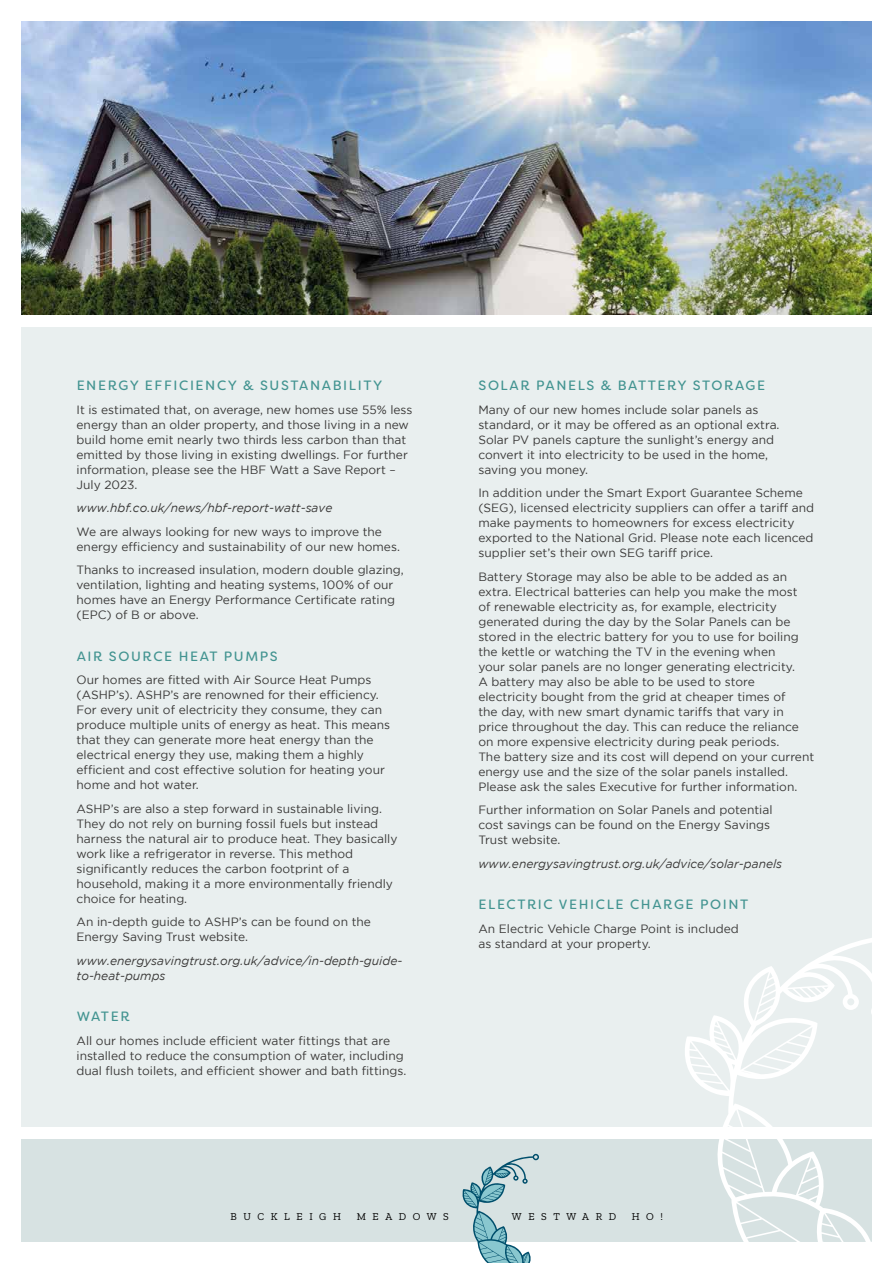
<style>
.page{position:relative;width:893px;height:1263px;background:#fff}
.page>*{position:absolute;margin:0;border:0;box-sizing:border-box;transform-origin:0 0}
.t1{font:13.5px "Filson Soft";letter-spacing:.12em;color:#439491}
.t2{font:12px/15px "Gotham";color:#3a3938}
.t3{font:italic 12px/15px "Gotham";color:#3a3938}
.t4{font:10.5px "Zilla Slab";letter-spacing:.63em;color:#000}
</style>
<div class="page">
<div style="left:21px;top:1140px;width:851px;height:102px;background:#d7e2e2"></div>
<div style="left:21px;top:327px;width:851px;height:800px;background:#e9efef"></div>
<svg style="left:462px;top:1154px;width:77px;height:109px"></svg>
<svg style="left:680px;top:938px;width:192px;height:304px"></svg>
<img style="left:21px;top:21px;width:851px;height:294px">
<p class="t1" style="left:77px;top:377px;width:307px">ENERGY EFFICIENCY &amp; SUSTANABILITY</p>
<p class="t2" style="left:77px;top:402px;width:337px">It is estimated that, on average, new homes use 55% less energy than an older property, and those living in a new build home emit nearly two thirds less carbon than that emitted by those living in existing dwellings. For further information, please see the HBF Watt a Save Report – July 2023.</p>
<p class="t3" style="left:77px;top:501px;width:257px">www.hbf.co.uk/news/hbf-report-watt-save</p>
<p class="t2" style="left:77px;top:524px;width:325px">We are always looking for new ways to improve the energy efficiency and sustainability of our new homes.</p>
<p class="t2" style="left:77px;top:562px;width:329px">Thanks to increased insulation, modern double glazing, ventilation, lighting and heating systems, 100% of our homes have an Energy Performance Certificate rating (EPC) of B or above.</p>
<p class="t1" style="left:77px;top:647px;width:203px">AIR SOURCE HEAT PUMPS</p>
<p class="t2" style="left:77px;top:672px;width:315px">Our homes are fitted with Air Source Heat Pumps (ASHP’s). ASHP’s are renowned for their efficiency.<br>For every unit of electricity they consume, they can produce multiple units of energy as heat. This means that they can generate more heat energy than the electrical energy they use, making them a highly efficient and cost effective solution for heating your home and hot water.</p>
<p class="t2" style="left:77px;top:801px;width:322px">ASHP’s are also a step forward in sustainable living.<br>They do not rely on burning fossil fuels but instead harness the natural air to produce heat. They basically work like a refrigerator in reverse. This method significantly reduces the carbon footprint of a household, making it a more environmentally friendly choice for heating.</p>
<p class="t2" style="left:77px;top:914px;width:296px">An in-depth guide to ASHP’s can be found on the<br>Energy Saving Trust website.</p>
<p class="t3" style="left:77px;top:953px;width:327px">www.energysavingtrust.org.uk/advice/in-depth-guide&shy;to-heat-pumps</p>
<p class="t1" style="left:77px;top:1008px;width:54px">WATER</p>
<p class="t2" style="left:77px;top:1033px;width:331px">All our homes include efficient water fittings that are installed to reduce the consumption of water, including dual flush toilets, and efficient shower and bath fittings.</p>
<p class="t1" style="left:478px;top:377px;width:288px">SOLAR PANELS &amp; BATTERY STORAGE</p>
<p class="t2" style="left:478px;top:402px;width:303px">Many of our new homes include solar panels as standard, or it may be offered as an optional extra.<br>Solar PV panels capture the sunlight’s energy and convert it into electricity to be used in the home, saving you money.</p>
<p class="t2" style="left:478px;top:485px;width:337px">In addition under the Smart Export Guarantee Scheme (SEG), licensed electricity suppliers can offer a tariff and make payments to homeowners for excess electricity exported to the National Grid. Please note each licenced supplier set’s their own SEG tariff price.</p>
<p class="t2" style="left:478px;top:569px;width:337px">Battery Storage may also be able to be added as an extra. Electrical batteries can help you make the most<br>of renewable electricity as, for example, electricity generated during the day by the Solar Panels can be stored in the electric battery for you to use for boiling the kettle or watching the TV in the evening when<br>your solar panels are no longer generating electricity.<br>A battery may also be able to be used to store electricity bought from the grid at cheaper times of<br>the day, with new smart dynamic tariffs that vary in price throughout the day. This can reduce the reliance on more expensive electricity during peak periods.<br>The battery size and its cost will depend on your current energy use and the size of the solar panels installed.<br>Please ask the sales Executive for further information.</p>
<p class="t2" style="left:478px;top:802px;width:296px">Further information on Solar Panels and potential cost savings can be found on the Energy Savings<br>Trust website.</p>
<p class="t3" style="left:478px;top:856px;width:305px">www.energysavingtrust.org.uk/advice/solar-panels</p>
<p class="t1" style="left:478px;top:896px;width:271px">ELECTRIC VEHICLE CHARGE POINT</p>
<p class="t2" style="left:478px;top:921px;width:262px">An Electric Vehicle Charge Point is included as standard at your property.</p>
<p class="t4" style="left:231px;top:1211px;width:112px">BUCKLEIGH</p>
<p class="t4" style="left:357px;top:1211px;width:94px">MEADOWS</p>
<p class="t4" style="left:512px;top:1211px;width:106px">WESTWARD</p>
<p class="t4" style="left:632px;top:1211px;width:33px">HO!</p>
</div>
